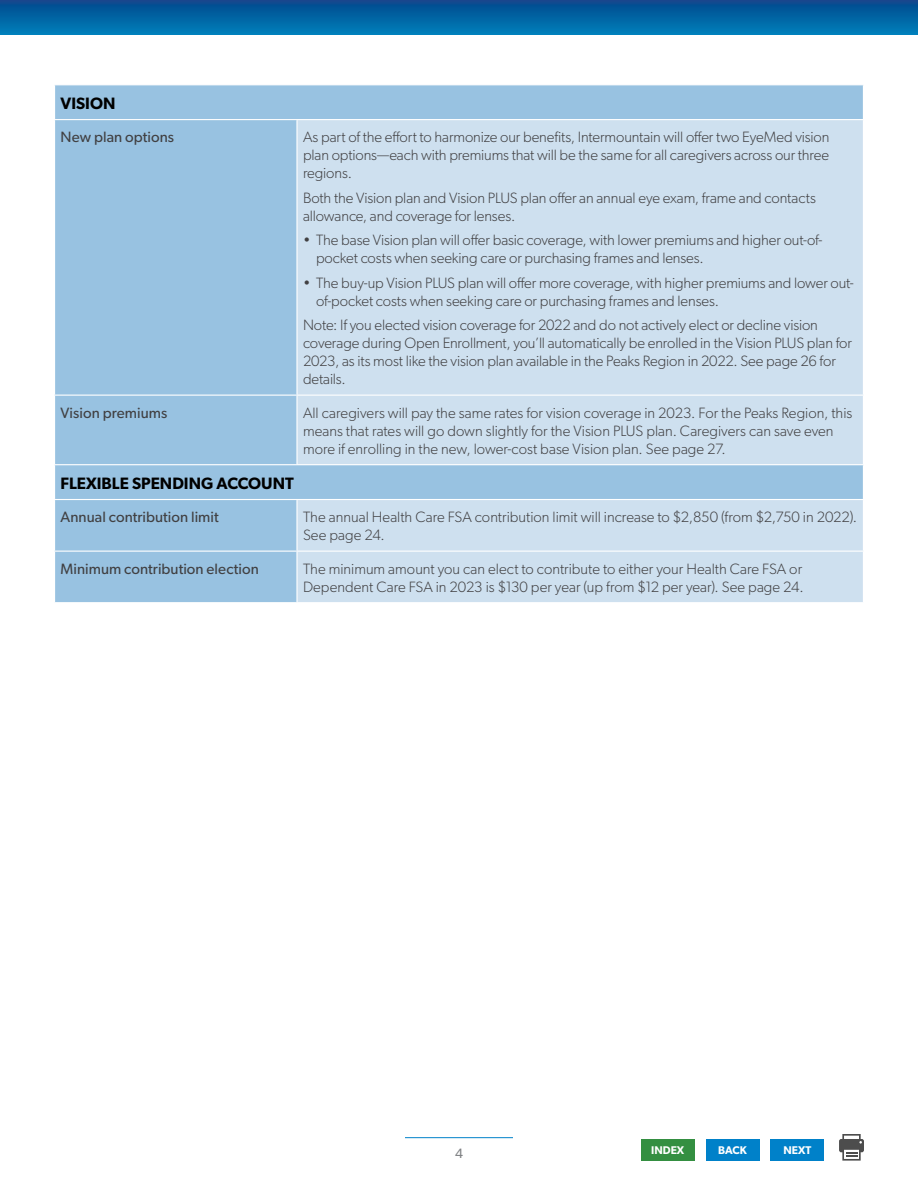
<style>
.page{position:relative;width:918px;height:1188px;background:#fff}
.page>*{position:absolute;margin:0;border:0;box-sizing:border-box;transform-origin:0 0}
.t1{font:600 16.5px "Gibson";color:#000}
.t2{font:300 15px/18px "Gibson";letter-spacing:-.005em;color:#414042}
.t3{font:15px "Gibson";letter-spacing:.005em;color:#414042}
.t4{font:13.5px "Gibson";color:#808285}
.t5{font:600 11.25px "Gibson";color:#fff}
</style>
<div class="page">
<hr style="left:405px;top:1137px;width:108px;height:1px;background:#0081c9">
<div style="left:641px;top:1139px;width:54px;height:22px;background:#348f41"></div>
<div style="left:706px;top:1139px;width:53px;height:22px;background:#0081c9"></div>
<div style="left:770px;top:1139px;width:54px;height:22px;background:#0081c9"></div>
<svg style="left:839px;top:1134px;width:25px;height:27px"></svg>
<svg style="left:0;top:0;width:918px;height:35px"></svg>
<div style="left:55px;top:85px;width:808px;height:517px;background:#98c2e1"></div>
<svg style="left:297px;top:120px;width:566px;height:482px;fill:#cee0ef"></svg>
<hr style="left:54px;top:119px;width:243px;height:1px;background:#fff">
<hr style="left:297px;top:119px;width:567px;height:1px;background:#fff">
<hr style="left:296px;top:120px;width:2px;height:275px;background:#fff">
<hr style="left:54px;top:395px;width:243px;height:1px;background:#fff">
<hr style="left:297px;top:395px;width:567px;height:1px;background:#fff">
<hr style="left:296px;top:396px;width:2px;height:68px;background:#fff">
<hr style="left:54px;top:464px;width:243px;height:1px;background:#fff">
<hr style="left:297px;top:464px;width:567px;height:1px;background:#fff">
<hr style="left:54px;top:499px;width:243px;height:1px;background:#fff">
<hr style="left:297px;top:499px;width:567px;height:1px;background:#fff">
<hr style="left:296px;top:500px;width:2px;height:51px;background:#fff">
<hr style="left:54px;top:551px;width:243px;height:1px;background:#fff">
<hr style="left:297px;top:551px;width:567px;height:1px;background:#fff">
<hr style="left:296px;top:552px;width:2px;height:50px;background:#fff">
<p class="t1" style="left:61px;top:93px;width:56px">VISION</p>
<p class="t3" style="left:61px;top:128px;width:115px">New plan options</p>
<p class="t2" style="left:303px;top:128px;width:528px;text-align:justify">As part of the effort to harmonize our benefits, Intermountain will offer two EyeMed vision plan options—each with premiums that will be the same for all caregivers across our three regions.</p>
<p class="t2" style="left:303px;top:189px;width:514px">Both the Vision plan and Vision PLUS plan offer an annual eye exam, frame and contacts allowance, and coverage for lenses.</p>
<p class="t2" style="left:316px;top:231px;width:508px;text-indent:-13px">• The base Vision plan will offer basic coverage, with lower premiums and higher out-of&shy;pocket costs when seeking care or purchasing frames and lenses.</p>
<p class="t2" style="left:316px;top:274px;width:539px;text-indent:-13px">• The buy-up Vision PLUS plan will offer more coverage, with higher premiums and lower out&shy;of-pocket costs when seeking care or purchasing frames and lenses.</p>
<p class="t2" style="left:303px;top:316px;width:550px">Note: If you elected vision coverage for 2022 and do not actively elect or decline vision coverage during Open Enrollment, you’ll automatically be enrolled in the Vision PLUS plan for 2023, as its most like the vision plan available in the Peaks Region in 2022. See page 26 for details.</p>
<p class="t3" style="left:61px;top:404px;width:108px">Vision premiums</p>
<p class="t2" style="left:303px;top:404px;width:551px">All caregivers will pay the same rates for vision coverage in 2023. For the Peaks Region, this means that rates will go down slightly for the Vision PLUS plan. Caregivers can save even more if enrolling in the new, lower-cost base Vision plan. See page 27.</p>
<p class="t1" style="left:61px;top:473px;width:235px">FLEXIBLE SPENDING ACCOUNT</p>
<p class="t3" style="left:61px;top:508px;width:160px">Annual contribution limit</p>
<p class="t2" style="left:303px;top:508px;width:556px">The annual Health Care FSA contribution limit will increase to $2,850 (from $2,750 in 2022).<br>See page 24.</p>
<p class="t3" style="left:61px;top:560px;width:200px">Minimum contribution election</p>
<p class="t2" style="left:303px;top:560px;width:502px">The minimum amount you can elect to contribute to either your Health Care FSA or<br>Dependent Care FSA in 2023 is $130 per year (up from $12 per year). See page 24.</p>
<p class="t4" style="left:455px;top:1146px;width:9px">4</p>
<p class="t5" style="left:651px;top:1143px;width:34px">INDEX</p>
<p class="t5" style="left:718px;top:1143px;width:30px">BACK</p>
<p class="t5" style="left:783px;top:1143px;width:29px">NEXT</p>
</div>
